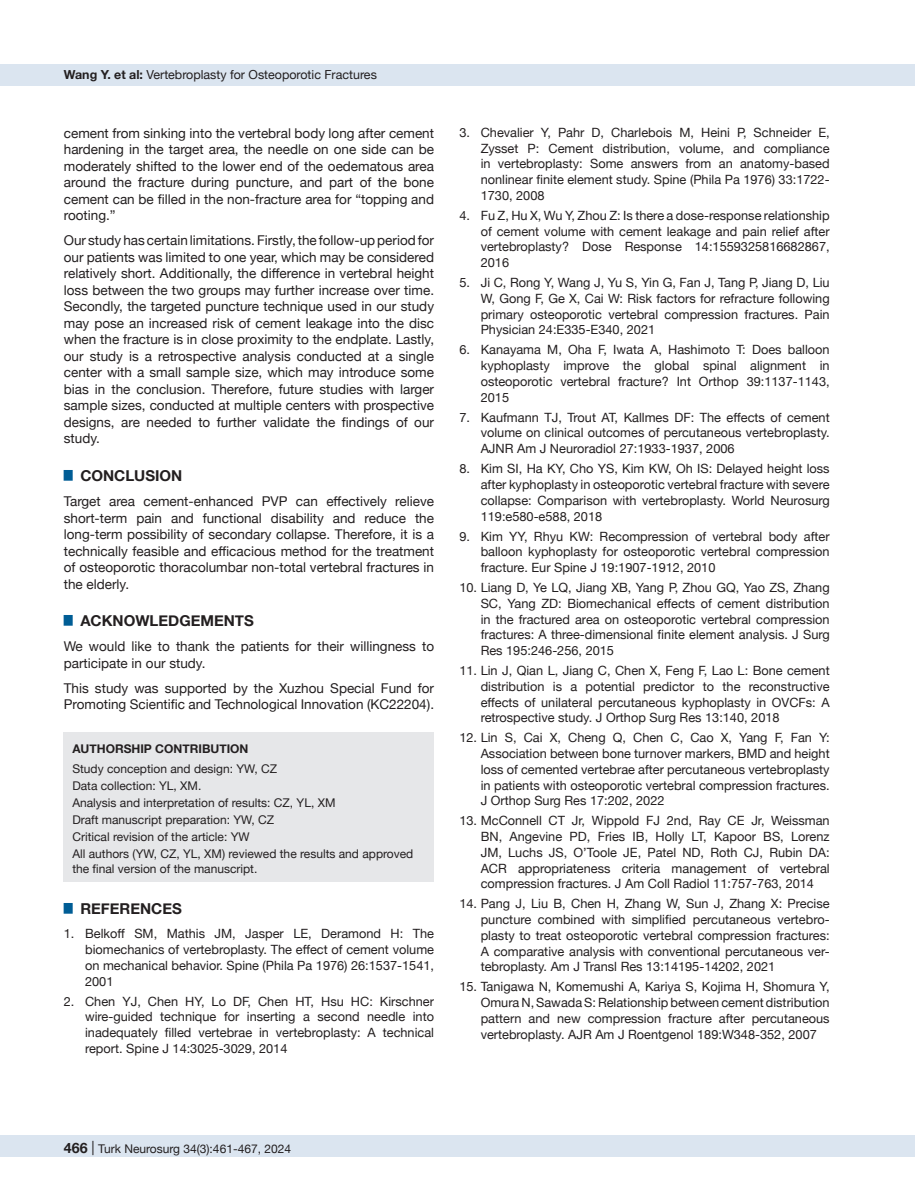
<style>
.page{position:relative;width:915px;height:1191px;background:#fff}
.page>*{position:absolute;margin:0;border:0;box-sizing:border-box;transform-origin:0 0}
.t1{font:700 15px "Helvetica Neue";color:#231f20}
.t2{font:13.5px/16.5px "Helvetica Neue";color:#231f20;text-align:justify}
.t3{font:12.75px/15.8px "Helvetica Neue";color:#231f20;text-align:justify}
.t4{font:12.45px "Helvetica Neue";color:#231f20}
.t5{font:12px/17.1px "Helvetica Neue";color:#231f20}
.t6{font:700 12px "Helvetica Neue";color:#231f20}
.s1{font-weight:700}
.s2{font-weight:700;font-size:14.25px}
.s3{font-size:14.25px}
</style>
<div class="page">
<div style="left:0;top:1135px;width:914px;height:22px;background:#dbe5f0"></div>
<div style="left:0;top:64px;width:914px;height:21px;background:#dbe5f0"></div>
<div style="left:64px;top:732px;width:370px;height:150px;background:#e6e7e9"></div>
<p class="t4" style="left:64px;top:66px;width:314px"><span class="s1">Wang Y. et al:</span> Vertebroplasty for Osteoporotic Fractures</p>
<p class="t2" style="left:64px;top:125px;width:371px">cement from sinking into the vertebral body long after cement hardening in the target area, the needle on one side can be moderately shifted to the lower end of the oedematous area around the fracture during puncture, and part of the bone cement can be filled in the non-fracture area for “topping and rooting.”</p>
<p class="t2" style="left:64px;top:233px;width:371px">Our study has certain limitations. Firstly, the follow-up period for our patients was limited to one year, which may be considered relatively short. Additionally, the difference in vertebral height loss between the two groups may further increase over time.<br>Secondly, the targeted puncture technique used in our study may pose an increased risk of cement leakage into the disc when the fracture is in close proximity to the endplate. Lastly, our study is a retrospective analysis conducted at a single center with a small sample size, which may introduce some bias in the conclusion. Therefore, future studies with larger sample sizes, conducted at multiple centers with prospective designs, are needed to further validate the findings of our study.</p>
<p class="t1" style="left:64px;top:464px;width:120px"><sup>█</sup> CONCLUSION</p>
<p class="t2" style="left:64px;top:494px;width:371px">Target area cement-enhanced PVP can effectively relieve short-term pain and functional disability and reduce the long-term possibility of secondary collapse. Therefore, it is a technically feasible and efficacious method for the treatment of osteoporotic thoracolumbar non-total vertebral fractures in the elderly.</p>
<p class="t1" style="left:64px;top:609px;width:191px"><sup>█</sup> ACKNOWLEDGEMENTS</p>
<p class="t2" style="left:64px;top:639px;width:371px">We would like to thank the patients for their willingness to participate in our study.</p>
<p class="t2" style="left:64px;top:680px;width:371px">This study was supported by the Xuzhou Special Fund for<br>Promoting Scientific and Technological Innovation (KC22204).</p>
<p class="t6" style="left:72px;top:739px;width:177px">AUTHORSHIP CONTRIBUTION</p>
<p class="t5" style="left:72px;top:760px;width:342px">Study conception and design: YW, CZ<br>Data collection: YL, XM.<br>Analysis and interpretation of results: CZ, YL, XM<br>Draft manuscript preparation: YW, CZ<br>Critical revision of the article: YW<br>All authors (YW, CZ, YL, XM) reviewed the results and approved</p>
<p class="t5" style="left:72px;top:861px;width:186px">the final version of the manuscript.</p>
<p class="t1" style="left:64px;top:897px;width:119px"><sup>█</sup> REFERENCES</p>
<p class="t3" style="left:85px;top:926px;width:350px;text-indent:-21px">1. Belkoff SM, Mathis JM, Jasper LE, Deramond H: The biomechanics of vertebroplasty. The effect of cement volume on mechanical behavior. Spine (Phila Pa 1976) 26:1537-1541, 2001</p>
<p class="t3" style="left:85px;top:994px;width:350px;text-indent:-21px">2. Chen YJ, Chen HY, Lo DF, Chen HT, Hsu HC: Kirschner wire-guided technique for inserting a second needle into inadequately filled vertebrae in vertebroplasty: A technical report. Spine J 14:3025-3029, 2014</p>
<p class="t3" style="left:480px;top:125px;width:350px;text-indent:-21px">3. Chevalier Y, Pahr D, Charlebois M, Heini P, Schneider E, Zysset P: Cement distribution, volume, and compliance in vertebroplasty: Some answers from an anatomy-based nonlinear finite element study. Spine (Phila Pa 1976) 33:1722- 1730, 2008</p>
<p class="t3" style="left:480px;top:208px;width:350px;text-indent:-21px">4. Fu Z, Hu X, Wu Y, Zhou Z: Is there a dose-response relationship of cement volume with cement leakage and pain relief after vertebroplasty? Dose Response 14:1559325816682867, 2016</p>
<p class="t3" style="left:480px;top:275px;width:350px;text-indent:-21px">5. Ji C, Rong Y, Wang J, Yu S, Yin G, Fan J, Tang P, Jiang D, Liu W, Gong F, Ge X, Cai W: Risk factors for refracture following primary osteoporotic vertebral compression fractures. Pain Physician 24:E335-E340, 2021</p>
<p class="t3" style="left:480px;top:343px;width:350px;text-indent:-21px">6. Kanayama M, Oha F, Iwata A, Hashimoto T: Does balloon kyphoplasty improve the global spinal alignment in osteoporotic vertebral fracture? Int Orthop 39:1137-1143, 2015</p>
<p class="t3" style="left:480px;top:410px;width:350px;text-indent:-21px">7. Kaufmann TJ, Trout AT, Kallmes DF: The effects of cement volume on clinical outcomes of percutaneous vertebroplasty.<br>AJNR Am J Neuroradiol 27:1933-1937, 2006</p>
<p class="t3" style="left:480px;top:461px;width:350px;text-indent:-21px">8. Kim SI, Ha KY, Cho YS, Kim KW, Oh IS: Delayed height loss after kyphoplasty in osteoporotic vertebral fracture with severe collapse: Comparison with vertebroplasty. World Neurosurg 119:e580-e588, 2018</p>
<p class="t3" style="left:480px;top:529px;width:350px;text-indent:-21px">9. Kim YY, Rhyu KW: Recompression of vertebral body after balloon kyphoplasty for osteoporotic vertebral compression fracture. Eur Spine J 19:1907-1912, 2010</p>
<p class="t3" style="left:480px;top:580px;width:350px;text-indent:-21px">10. Liang D, Ye LQ, Jiang XB, Yang P, Zhou GQ, Yao ZS, Zhang SC, Yang ZD: Biomechanical effects of cement distribution in the fractured area on osteoporotic vertebral compression fractures: A three-dimensional finite element analysis. J Surg Res 195:246-256, 2015</p>
<p class="t3" style="left:480px;top:663px;width:350px;text-indent:-21px">11. Lin J, Qian L, Jiang C, Chen X, Feng F, Lao L: Bone cement distribution is a potential predictor to the reconstructive effects of unilateral percutaneous kyphoplasty in OVCFs: A retrospective study. J Orthop Surg Res 13:140, 2018</p>
<p class="t3" style="left:480px;top:730px;width:350px;text-indent:-21px">12. Lin S, Cai X, Cheng Q, Chen C, Cao X, Yang F, Fan Y:<br>Association between bone turnover markers, BMD and height loss of cemented vertebrae after percutaneous vertebroplasty in patients with osteoporotic vertebral compression fractures.<br>J Orthop Surg Res 17:202, 2022</p>
<p class="t3" style="left:480px;top:813px;width:350px;text-indent:-21px">13. McConnell CT Jr, Wippold FJ 2nd, Ray CE Jr, Weissman BN, Angevine PD, Fries IB, Holly LT, Kapoor BS, Lorenz JM, Luchs JS, O’Toole JE, Patel ND, Roth CJ, Rubin DA:<br>ACR appropriateness criteria management of vertebral compression fractures. J Am Coll Radiol 11:757-763, 2014</p>
<p class="t3" style="left:480px;top:896px;width:350px;text-indent:-21px">14. Pang J, Liu B, Chen H, Zhang W, Sun J, Zhang X: Precise puncture combined with simplified percutaneous vertebro&shy;plasty to treat osteoporotic vertebral compression fractures:<br>A comparative analysis with conventional percutaneous ver&shy;tebroplasty. Am J Transl Res 13:14195-14202, 2021</p>
<p class="t3" style="left:480px;top:979px;width:350px;text-indent:-21px">15. Tanigawa N, Komemushi A, Kariya S, Kojima H, Shomura Y, Omura N, Sawada S: Relationship between cement distribution pattern and new compression fracture after percutaneous vertebroplasty. AJR Am J Roentgenol 189:W348-352, 2007</p>
<p class="t5" style="left:63px;top:1141px;width:229px"><span class="s2">466</span> <span class="s3">|</span> Turk Neurosurg 34(3):461-467, 2024</p>
</div>
